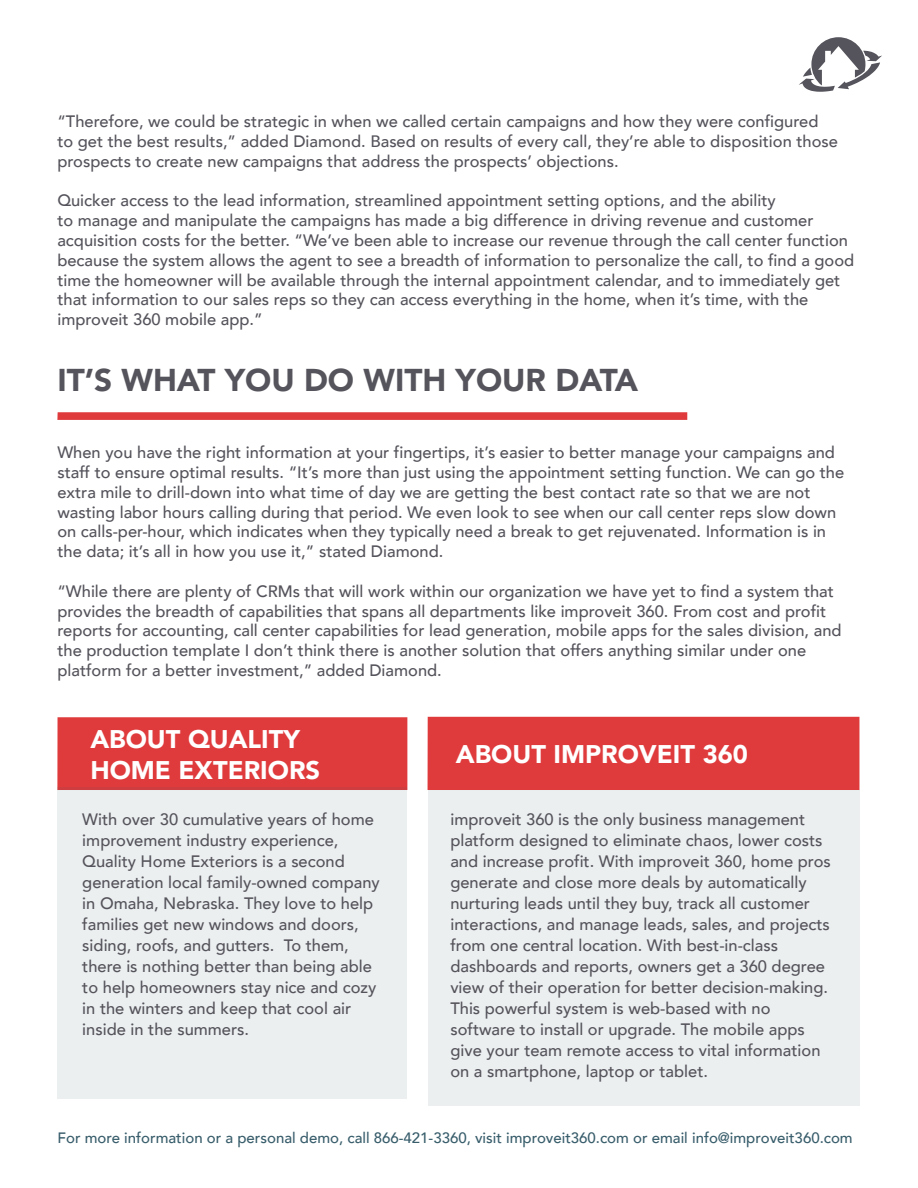
<style>
.page{position:relative;width:918px;height:1188px;background:#fff}
.page>*{position:absolute;margin:0;border:0;box-sizing:border-box;transform-origin:0 0}
.t1{font:900 31.5px "Avenir";color:#55535b}
.t2{font:900 25.5px/30.6px "Avenir";color:#fff}
.t3{font:500 16.5px/21px "Avenir";color:#55535b}
.t4{font:500 15px "Avenir";color:#385d6b}
</style>
<div class="page">
<div style="left:57px;top:717px;width:350px;height:73px;background:#df3b3d"></div>
<div style="left:428px;top:717px;width:431px;height:73px;background:#df3b3d"></div>
<div style="left:57px;top:787px;width:350px;height:312px;background:#ebeff0"></div>
<div style="left:428px;top:790px;width:431px;height:315px;background:#ebeff0"></div>
<div style="left:57px;top:412px;width:630px;height:8px;background:#df3b3d"></div>
<svg style="left:799px;top:37px;width:83px;height:55px"></svg>
<p class="t3" style="left:57px;top:111px;width:782px;line-height:19.8px">“Therefore, we could be strategic in when we called certain campaigns and how they were configured to get the best results,” added Diamond. Based on results of every call, they’re able to disposition those prospects to create new campaigns that address the prospects’ objections.</p>
<p class="t3" style="left:57px;top:190px;width:798px;line-height:19.8px">Quicker access to the lead information, streamlined appointment setting options, and the ability<br>to manage and manipulate the campaigns has made a big difference in driving revenue and customer acquisition costs for the better. “We’ve been able to increase our revenue through the call center function because the system allows the agent to see a breadth of information to personalize the call, to find a good time the homeowner will be available through the internal appointment calendar, and to immediately get that information to our sales reps so they can access everything in the home, when it’s time, with the improveit 360 mobile app.”</p>
<h1 class="t1" style="left:57px;top:353px;width:582px">IT’S WHAT YOU DO WITH YOUR DATA</h1>
<p class="t3" style="left:57px;top:442px;width:788px;line-height:19.8px">When you have the right information at your fingertips, it’s easier to better manage your campaigns and staff to ensure optimal results. “It’s more than just using the appointment setting function. We can go the extra mile to drill-down into what time of day we are getting the best contact rate so that we are not wasting labor hours calling during that period. We even look to see when our call center reps slow down on calls-per-hour, which indicates when they typically need a break to get rejuvenated. Information is in the data; it’s all in how you use it,” stated Diamond.</p>
<p class="t3" style="left:57px;top:580px;width:786px;line-height:19.8px">“While there are plenty of CRMs that will work within our organization we have yet to find a system that provides the breadth of capabilities that spans all departments like improveit 360. From cost and profit reports for accounting, call center capabilities for lead generation, mobile apps for the sales division, and the production template I don’t think there is another solution that offers anything similar under one platform for a better investment,” added Diamond.</p>
<h2 class="t2" style="left:90px;top:723px;width:231px">ABOUT QUALITY<br>HOME EXTERIORS</h2>
<p class="t3" style="left:82px;top:807px;width:299px">With over 30 cumulative years of home improvement industry experience, Quality Home Exteriors is a second generation local family-owned company in Omaha, Nebraska. They love to help families get new windows and doors, siding, roofs, and gutters. To them, there is nothing better than being able to help homeowners stay nice and cozy in the winters and keep that cool air inside in the summers.</p>
<p class="t3" style="left:450px;top:808px;width:382px">improveit 360 is the only business management platform designed to eliminate chaos, lower costs and increase profit. With improveit 360, home pros generate and close more deals by automatically nurturing leads until they buy, track all customer interactions, and manage leads, sales, and projects from one central location. With best-in-class dashboards and reports, owners get a 360 degree view of their operation for better decision-making.<br>This powerful system is web-based with no software to install or upgrade. The mobile apps give your team remote access to vital information on a smartphone, laptop or tablet.</p>
<h2 class="t2" style="left:456px;top:738px;width:294px">ABOUT IMPROVEIT 360</h2>
<p class="t4" style="left:58px;top:1125px;width:797px">For more information or a personal demo, call 866-421-3360, visit improveit360.com or email info@improveit360.com</p>
</div>
